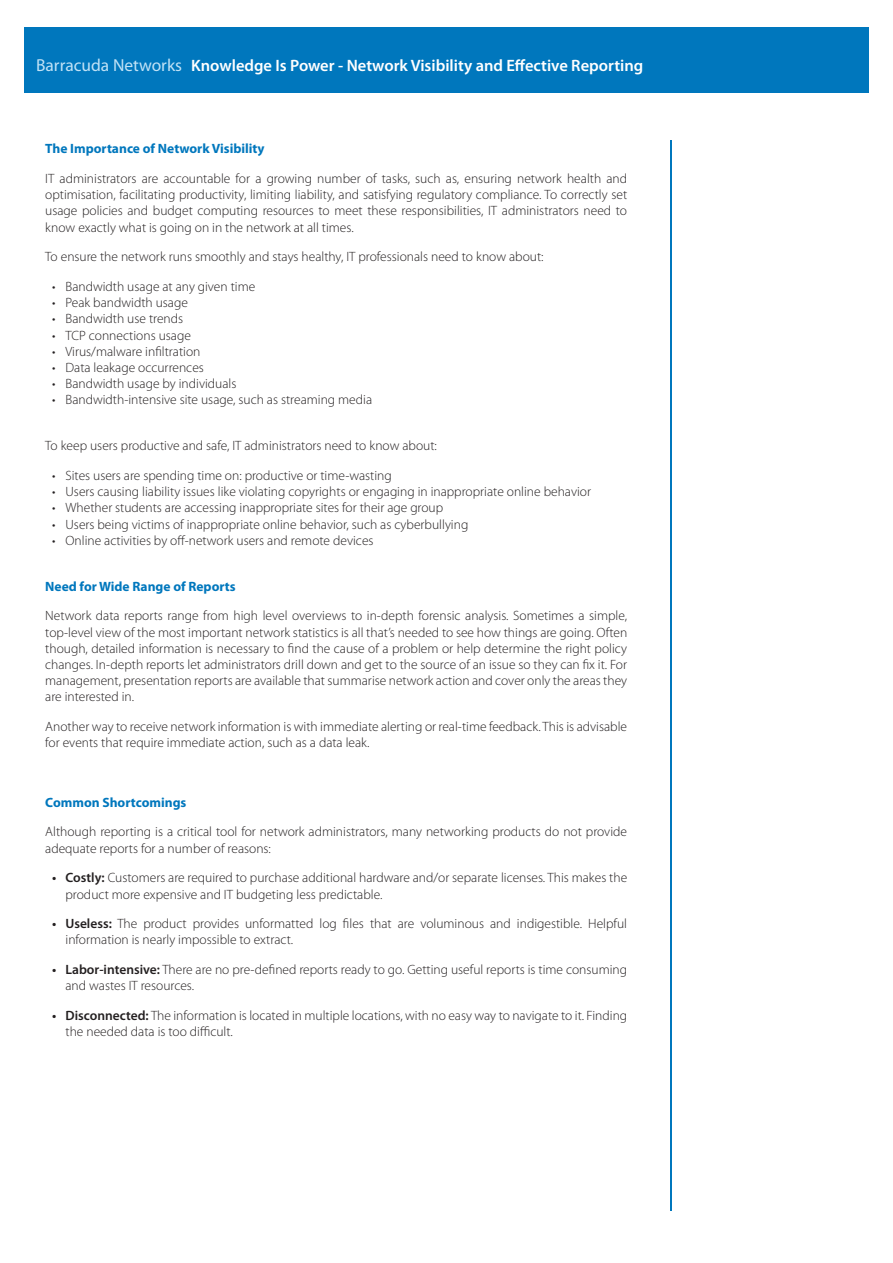
<style>
.page{position:relative;width:893px;height:1263px;background:#fff}
.page>*{position:absolute;margin:0;border:0;box-sizing:border-box;transform-origin:0 0}
.t1{font:600 16.5px "Myriad Pro";color:#fff}
.t2{font:300 13.5px/16.2px "Myriad Pro";color:#231f20}
.t3{font:700 13.5px "Myriad Pro";color:#0077bd}
.s1{font-weight:400;font-size:17.4px;color:#c1e2f6}
.s2{font-weight:600}
</style>
<div class="page">
<hr style="left:670px;top:141px;width:2px;height:1070px;background:#0077bd">
<div style="left:24px;top:28px;width:845px;height:65px;background:#0077bd"></div>
<p class="t1" style="left:36px;top:56px;width:609px"><span class="s1">Barracuda Networks</span> Knowledge Is Power - Network Visibility and Effective Reporting</p>
<p class="t3" style="left:45px;top:141px;width:221px">The Importance of Network Visibility</p>
<p class="t2" style="left:45px;top:171px;width:583px;text-align:justify">IT administrators are accountable for a growing number of tasks, such as, ensuring network health and optimisation, facilitating productivity, limiting liability, and satisfying regulatory compliance. To correctly set usage policies and budget computing resources to meet these responsibilities, IT administrators need to know exactly what is going on in the network at all times.</p>
<p class="t2" style="left:45px;top:249px;width:500px">To ensure the network runs smoothly and stays healthy, IT professionals need to know about:</p>
<p class="t2" style="left:52px;top:279px;width:205px">• Bandwidth usage at any given time</p>
<p class="t2" style="left:52px;top:295px;width:137px">• Peak bandwidth usage</p>
<p class="t2" style="left:52px;top:311px;width:133px">• Bandwidth use trends</p>
<p class="t2" style="left:52px;top:327px;width:140px">• TCP connections usage</p>
<p class="t2" style="left:52px;top:343px;width:150px">• Virus/malware infiltration</p>
<p class="t2" style="left:52px;top:360px;width:153px">• Data leakage occurrences</p>
<p class="t2" style="left:52px;top:376px;width:186px">• Bandwidth usage by individuals</p>
<p class="t2" style="left:52px;top:392px;width:322px">• Bandwidth-intensive site usage, such as streaming media</p>
<p class="t2" style="left:45px;top:438px;width:393px">To keep users productive and safe, IT administrators need to know about:</p>
<p class="t2" style="left:52px;top:468px;width:341px">• Sites users are spending time on: productive or time-wasting</p>
<p class="t2" style="left:52px;top:484px;width:541px">• Users causing liability issues like violating copyrights or engaging in inappropriate online behavior</p>
<p class="t2" style="left:52px;top:500px;width:393px">• Whether students are accessing inappropriate sites for their age group</p>
<p class="t2" style="left:52px;top:516px;width:418px">• Users being victims of inappropriate online behavior, such as cyberbullying</p>
<p class="t2" style="left:52px;top:532px;width:323px">• Online activities by off-network users and remote devices</p>
<p class="t3" style="left:45px;top:578px;width:192px">Need for Wide Range of Reports</p>
<p class="t2" style="left:45px;top:608px;width:583px;text-align:justify">Network data reports range from high level overviews to in-depth forensic analysis. Sometimes a simple, top-level view of the most important network statistics is all that’s needed to see how things are going. Often though, detailed information is necessary to find the cause of a problem or help determine the right policy changes. In-depth reports let administrators drill down and get to the source of an issue so they can fix it. For management, presentation reports are available that summarise network action and cover only the areas they are interested in.</p>
<p class="t2" style="left:45px;top:719px;width:583px">Another way to receive network information is with immediate alerting or real-time feedback. This is advisable for events that require immediate action, such as a data leak.</p>
<p class="t3" style="left:45px;top:794px;width:143px">Common Shortcomings</p>
<p class="t2" style="left:45px;top:824px;width:583px">Although reporting is a critical tool for network administrators, many networking products do not provide adequate reports for a number of reasons:</p>
<p class="t2" style="left:66px;top:870px;width:563px;text-indent:-14px"><span class="s2">• Costly:</span> Customers are required to purchase additional hardware and/or separate licenses. This makes the product more expensive and IT budgeting less predictable.</p>
<p class="t2" style="left:66px;top:916px;width:563px;text-indent:-14px"><span class="s2">• Useless:</span> The product provides unformatted log files that are voluminous and indigestible. Helpful information is nearly impossible to extract.</p>
<p class="t2" style="left:66px;top:962px;width:563px;text-indent:-13px"><span class="s2">• Labor-intensive:</span> There are no pre-defined reports ready to go. Getting useful reports is time consuming and wastes IT resources.</p>
<p class="t2" style="left:66px;top:1008px;width:563px;text-indent:-14px"><span class="s2">• Disconnected:</span> The information is located in multiple locations, with no easy way to navigate to it. Finding the needed data is too difficult.</p>
</div>
